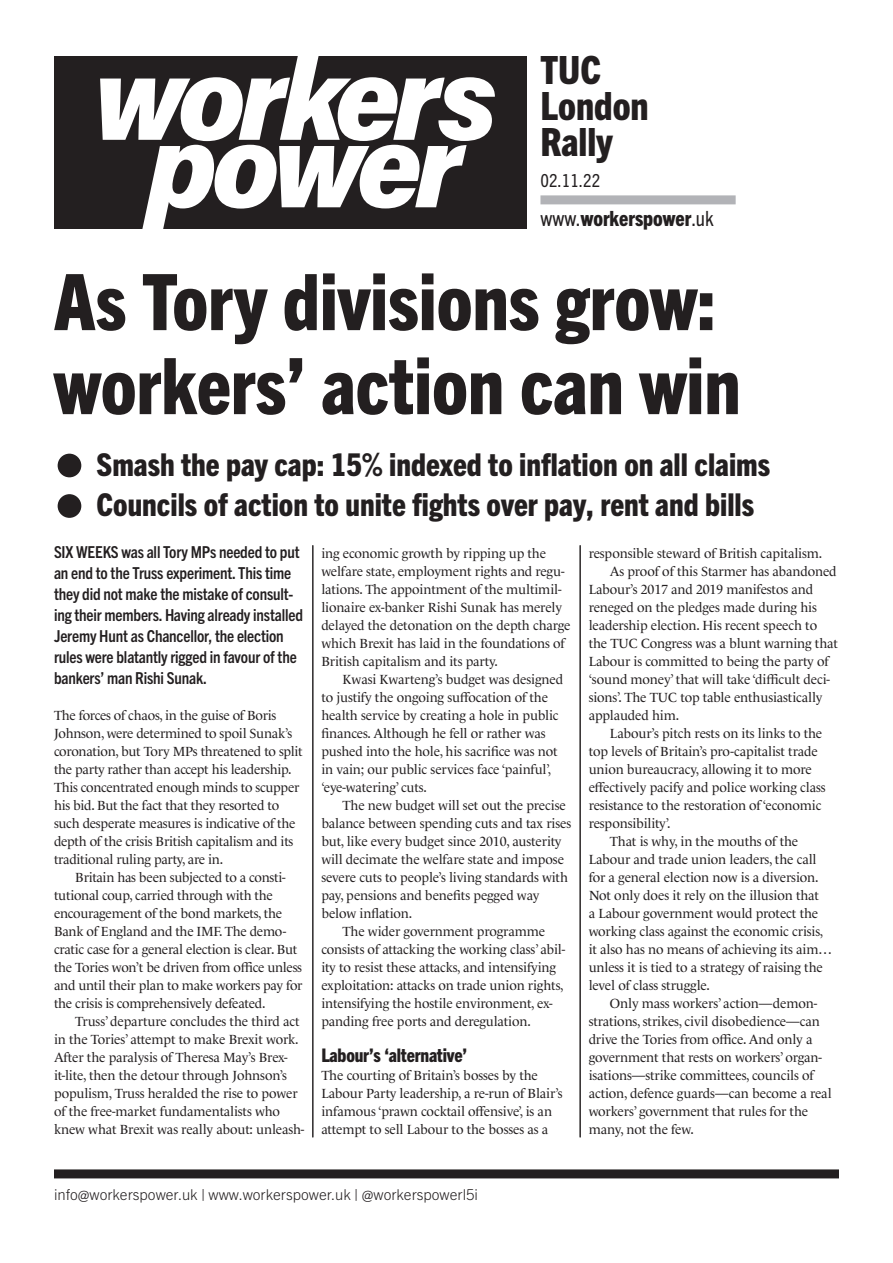
<style>
.page{position:relative;width:893px;height:1263px;background:#fff}
.page>*{position:absolute;margin:0;border:0;box-sizing:border-box;transform-origin:0 0}
.t1{font:italic 900 116.7px "Acumin Pro Semi Cond";letter-spacing:-.06em;color:#fff}
.t2{font:800 condensed 78px/84px "Trade Gothic Next LT Pro";color:#231f20}
.t3{font:800 condensed 39px/36px "Trade Gothic Next LT Pro";color:#231f20}
.t4{font:800 condensed 31.5px "Trade Gothic Next LT Pro";color:#231f20}
.t5{font:800 condensed 21px "Trade Gothic Next LT Pro";color:#231f20}
.t6{font:800 condensed 18.75px "Trade Gothic Next LT Pro";letter-spacing:-.01em;color:#231f20}
.t7{font:condensed 18px "Trade Gothic Next LT Pro";color:#231f20}
.t8{font:700 condensed 16.5px/21px "Trade Gothic Next LT Pro";letter-spacing:-.01em;color:#231f20}
.t9{font:300 15px "Trade Gothic Next LT Pro";color:#231f20}
.t10{font:13.5px/18px "Le Monde Livre Std";letter-spacing:-.01em;color:#231f20}
.s1{font-weight:400}
.s2{font-size:66px}
</style>
<div class="page">
<div style="left:54px;top:56px;width:472px;height:173px;background:#231f20"></div>
<div style="left:540px;top:195px;width:196px;height:9px;background:#b2b3b7"></div>
<hr style="left:313px;top:545px;width:1px;height:592px;background:#231f20">
<hr style="left:580px;top:545px;width:1px;height:592px;background:#231f20">
<div style="left:54px;top:1169px;width:785px;height:9px;background:#231f20"></div>
<h1 class="t1" style="left:93px;top:17px;width:405px">workers</h1>
<h1 class="t1" style="left:147px;top:84px;width:317px">power</h1>
<h3 class="t3" style="left:540px;top:50px;width:110px">TUC<br>London<br>Rally</h3>
<h3 class="t7" style="left:540px;top:168px;width:61px">02.11.22</h3>
<h3 class="t5" style="left:540px;top:204px;width:175px"><span class="s1">www.</span>workerspower<span class="s1">.uk</span></h3>
<h2 class="t2" style="left:54px;top:255px;width:688px">As Tory divisions grow: workers’ action can win</h2>
<h3 class="t4" style="left:54px;top:443px;width:718px"><span class="s2">•</span> Smash the pay cap: 15% indexed to inflation on all claims</h3>
<h3 class="t4" style="left:54px;top:483px;width:702px"><span class="s2">•</span> Councils of action to unite fights over pay, rent and bills</h3>
<p class="t8" style="left:54px;top:540px;width:250px">SIX WEEKS was all Tory MPs needed to put an end to the Truss experiment. This time they did not make the mistake of consult&shy;ing their members. Having already installed Jeremy Hunt as Chancellor, the election rules were blatantly rigged in favour of the bankers’ man Rishi Sunak.</p>
<p class="t10" style="left:54px;top:706px;width:250px">The forces of chaos, in the guise of Boris Johnson, were determined to spoil Sunak’s coronation, but Tory MPs threatened to split the party rather than accept his leadership.<br>This concentrated enough minds to scupper his bid. But the fact that they resorted to such desperate measures is indicative of the depth of the crisis British capitalism and its traditional ruling party, are in.</p>
<p class="t10" style="left:54px;top:868px;width:250px;text-indent:21px">Britain has been subjected to a consti&shy;tutional coup, carried through with the encouragement of the bond markets, the Bank of England and the IMF. The demo&shy;cratic case for a general election is clear. But the Tories won’t be driven from office unless and until their plan to make workers pay for the crisis is comprehensively defeated.</p>
<p class="t10" style="left:54px;top:1012px;width:252px;text-indent:21px">Truss’ departure concludes the third act in the Tories’ attempt to make Brexit work.<br>After the paralysis of Theresa May’s Brex&shy;it-lite, then the detour through Johnson’s populism, Truss heralded the rise to power of the free-market fundamentalists who knew what Brexit was really about: unleash-</p>
<p class="t10" style="left:589px;top:544px;width:235px">responsible steward of British capitalism.</p>
<p class="t10" style="left:610px;top:562px;width:228px">As proof of this Starmer has abandoned</p>
<p class="t10" style="left:589px;top:580px;width:226px">Labour’s 2017 and 2019 manifestos and</p>
<p class="t10" style="left:589px;top:598px;width:230px">reneged on the pledges made during his</p>
<p class="t10" style="left:589px;top:616px;width:230px">leadership election. His recent speech to</p>
<p class="t10" style="left:589px;top:634px;width:251px">the TUC Congress was a blunt warning that</p>
<p class="t10" style="left:589px;top:652px;width:241px">Labour is committed to being the party of</p>
<p class="t10" style="left:589px;top:670px;width:243px">‘sound money’ that will take ‘difficult deci-</p>
<p class="t10" style="left:589px;top:688px;width:235px">sions’. The TUC top table enthusiastically</p>
<p class="t10" style="left:589px;top:706px;width:92px">applauded him.</p>
<p class="t10" style="left:610px;top:724px;width:214px">Labour’s pitch rests on its links to the</p>
<p class="t10" style="left:589px;top:742px;width:231px">top levels of Britain’s pro-capitalist trade</p>
<p class="t10" style="left:589px;top:760px;width:225px">union bureaucracy, allowing it to more</p>
<p class="t10" style="left:589px;top:778px;width:238px">effectively pacify and police working class</p>
<p class="t10" style="left:589px;top:796px;width:234px">resistance to the restoration of ‘economic</p>
<p class="t10" style="left:589px;top:814px;width:83px">responsibility’.</p>
<p class="t10" style="left:610px;top:832px;width:190px">That is why, in the mouths of the</p>
<p class="t10" style="left:589px;top:850px;width:229px">Labour and trade union leaders, the call</p>
<p class="t10" style="left:589px;top:868px;width:231px">for a general election now is a diversion.</p>
<p class="t10" style="left:589px;top:886px;width:232px">Not only does it rely on the illusion that</p>
<p class="t10" style="left:589px;top:904px;width:231px">a Labour government would protect the</p>
<p class="t10" style="left:589px;top:922px;width:236px">working class against the economic crisis,</p>
<p class="t10" style="left:589px;top:940px;width:245px">it also has no means of achieving its aim…</p>
<p class="t10" style="left:589px;top:958px;width:236px">unless it is tied to a strategy of raising the</p>
<p class="t10" style="left:589px;top:976px;width:123px">level of class struggle.</p>
<p class="t10" style="left:610px;top:994px;width:209px">Only mass workers’ action—demon-</p>
<p class="t10" style="left:589px;top:1012px;width:233px">strations, strikes, civil disobedience—can</p>
<p class="t10" style="left:589px;top:1030px;width:225px">drive the Tories from office. And only a</p>
<p class="t10" style="left:589px;top:1048px;width:235px">government that rests on workers’ organ-</p>
<p class="t10" style="left:589px;top:1066px;width:226px">isations—strike committees, councils of</p>
<p class="t10" style="left:589px;top:1084px;width:244px">action, defence guards—can become a real</p>
<p class="t10" style="left:589px;top:1102px;width:221px">workers’ government that rules for the</p>
<p class="t10" style="left:589px;top:1120px;width:107px">many, not the few.</p>
<p class="t10" style="left:321px;top:544px;width:251px">ing economic growth by ripping up the welfare state, employment rights and regu&shy;lations. The appointment of the multimil&shy;lionaire ex-banker Rishi Sunak has merely delayed the detonation on the depth charge which Brexit has laid in the foundations of British capitalism and its party.</p>
<p class="t10" style="left:321px;top:670px;width:243px;text-indent:21px">Kwasi Kwarteng’s budget was designed to justify the ongoing suffocation of the health service by creating a hole in public finances. Although he fell or rather was pushed into the hole, his sacrifice was not in vain; our public services face ‘painful’, ‘eye-watering’ cuts.</p>
<p class="t10" style="left:343px;top:796px;width:225px">The new budget will set out the precise</p>
<p class="t10" style="left:321px;top:814px;width:251px">balance between spending cuts and tax rises</p>
<p class="t10" style="left:321px;top:832px;width:242px">but, like every budget since 2010, austerity</p>
<p class="t10" style="left:321px;top:850px;width:244px">will decimate the welfare state and impose</p>
<p class="t10" style="left:321px;top:868px;width:248px">severe cuts to people’s living standards with</p>
<p class="t10" style="left:321px;top:886px;width:220px">pay, pensions and benefits pegged way</p>
<p class="t10" style="left:321px;top:904px;width:92px">below inflation.</p>
<p class="t10" style="left:343px;top:922px;width:204px">The wider government programme</p>
<p class="t10" style="left:321px;top:940px;width:245px">consists of attacking the working class’ abil-</p>
<p class="t10" style="left:321px;top:958px;width:236px">ity to resist these attacks, and intensifying</p>
<p class="t10" style="left:321px;top:976px;width:244px">exploitation: attacks on trade union rights,</p>
<p class="t10" style="left:321px;top:994px;width:233px">intensifying the hostile environment, ex-</p>
<p class="t10" style="left:321px;top:1012px;width:211px">panding free ports and deregulation.</p>
<h3 class="t6" style="left:321px;top:1042px;width:147px">Labour’s ‘alternative’</h3>
<p class="t10" style="left:321px;top:1066px;width:243px">The courting of Britain’s bosses by the Labour Party leadership, a re-run of Blair’s infamous ‘prawn cocktail offensive’, is an attempt to sell Labour to the bosses as a</p>
<p class="t9" style="left:54px;top:1184px;width:426px">info@workerspower.uk | www.workerspower.uk | @workerspowerl5i</p>
</div>
